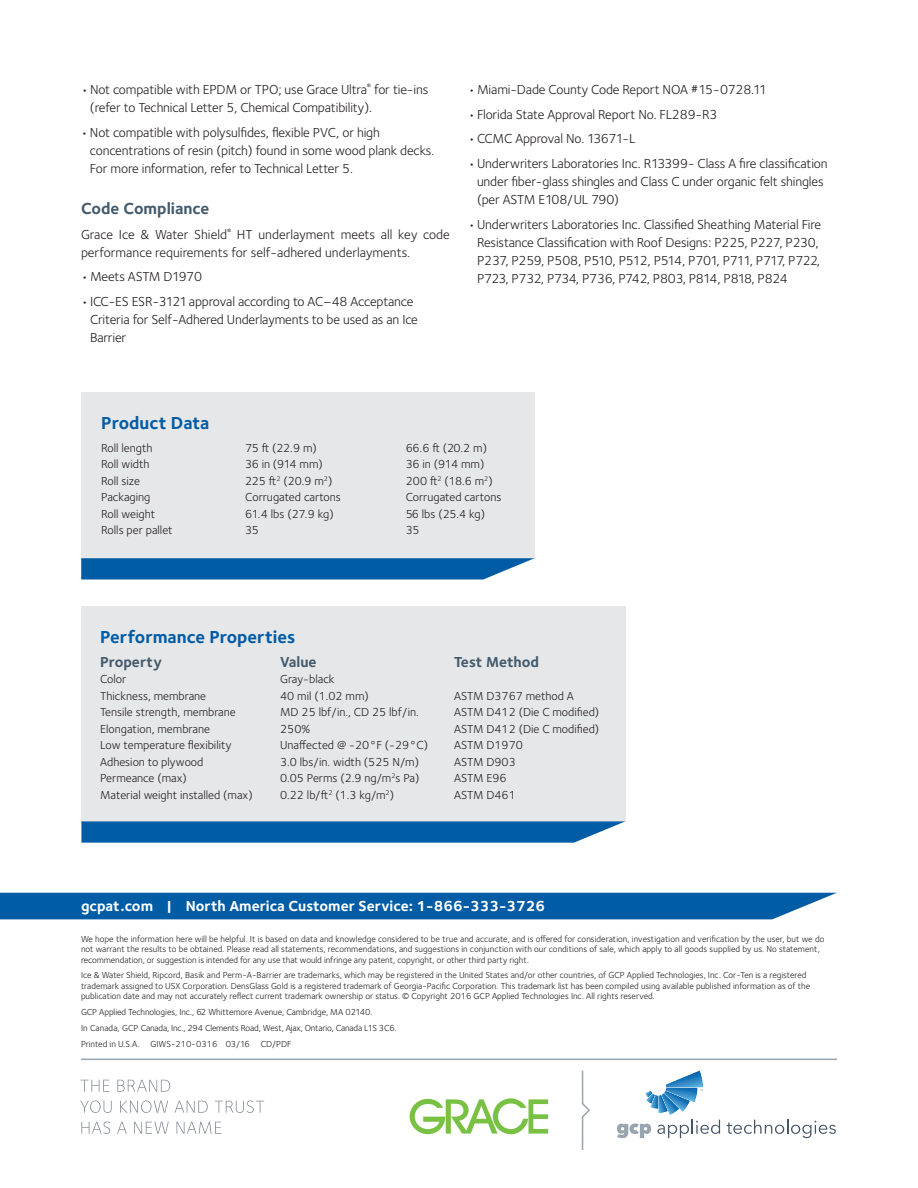
<style>
.page{position:relative;width:918px;height:1188px;background:#fff}
.page>*{position:absolute;margin:0;border:0;box-sizing:border-box;transform-origin:0 0}
.t1{font:700 18px "Foundry Sterling";color:#015ca6}
.t2{font:700 16.5px "Foundry Sterling";color:#435b6d}
.t3{font:700 15px "Foundry Sterling";color:#fff}
.t4{font:700 15px "Foundry Sterling";color:#435b6d}
.t5{font:13.5px/18px "Foundry Sterling";letter-spacing:-.01em;color:#231f20}
.t6{font:12px "Foundry Sterling";color:#231f20}
.t7{font:9px/10.5px "Foundry Sterling";color:#231f20}
</style>
<div class="page">
<div style="left:81px;top:607px;width:544px;height:215px;background:#e6e7e9"></div>
<svg style="left:81px;top:821px;width:544px;height:22px;background:#1468ac"></svg>
<div style="left:81px;top:392px;width:454px;height:166px;background:#e6e7e9"></div>
<svg style="left:81px;top:558px;width:454px;height:21px;background:#1166ab"></svg>
<svg style="left:727px;top:1120px;width:109px;height:18px"></svg>
<svg style="left:617px;top:1070px;width:103px;height:68px"></svg>
<svg style="left:410px;top:1098px;width:138px;height:36px"></svg>
<hr style="left:81px;top:1059px;width:756px;height:1px;background:#98a5ae">
<svg style="left:80px;top:1080px;width:29px;height:12px"></svg>
<svg style="left:117px;top:1080px;width:53px;height:12px"></svg>
<svg style="left:80px;top:1101px;width:32px;height:12px"></svg>
<svg style="left:120px;top:1101px;width:48px;height:12px"></svg>
<svg style="left:175px;top:1101px;width:33px;height:12px"></svg>
<svg style="left:215px;top:1101px;width:49px;height:12px"></svg>
<svg style="left:81px;top:1122px;width:29px;height:12px"></svg>
<svg style="left:117px;top:1122px;width:10px;height:12px"></svg>
<svg style="left:134px;top:1122px;width:35px;height:12px"></svg>
<svg style="left:177px;top:1122px;width:44px;height:12px"></svg>
<svg style="left:581px;top:1070px;width:9px;height:80px"></svg>
<div style="left:0;top:893px;width:836px;height:26px;background:#015ca6"></div>
<h3 class="t5" style="left:90px;top:82px;width:340px;text-indent:-9px">• Not compatible with EPDM or TPO; use Grace Ultra<sup>®</sup> for tie-ins (refer to Technical Letter 5, Chemical Compatibility).</h3>
<h3 class="t5" style="left:90px;top:124px;width:346px;text-indent:-9px">• Not compatible with polysulides, lexible PVC, or high concentrations of resin (pitch) found in some wood plank decks.<br>For more information, refer to Technical Letter 5.</h3>
<h2 class="t2" style="left:81px;top:202px;width:130px">Code Compliance</h2>
<h3 class="t5" style="left:81px;top:226px;width:370px">Grace Ice &amp; Water Shield<sup>®</sup> HT underlayment meets all key code performance requirements for self-adhered underlayments.</h3>
<h3 class="t5" style="left:81px;top:269px;width:123px">• Meets ASTM D1970</h3>
<h3 class="t5" style="left:90px;top:294px;width:329px;text-indent:-9px">• ICC-ES ESR-3121 approval according to AC–48 Acceptance<br>Criteria for Self-Adhered Underlayments to be used as an Ice<br>Barrier</h3>
<h3 class="t5" style="left:468px;top:82px;width:301px">• Miami-Dade County Code Report NOA #15-0728.11</h3>
<h3 class="t5" style="left:468px;top:106px;width:251px">• Florida State Approval Report No. FL289-R3</h3>
<h3 class="t5" style="left:468px;top:131px;width:169px">• CCMC Approval No. 13671-L</h3>
<h3 class="t5" style="left:477px;top:156px;width:352px;text-indent:-9px">• Underwriters Laboratories Inc. R13399- Class A ire classiication under iber-glass shingles and Class C under organic felt shingles (per ASTM E108/UL 790)</h3>
<p class="t5" style="left:477px;top:217px;width:346px;text-indent:-9px">• Underwriters Laboratories Inc. Classiied Sheathing Material Fire Resistance Classiication with Roof Designs: P225, P227, P230, P237, P259, P508, P510, P512, P514, P701, P711, P717, P722, P723, P732, P734, P736, P742, P803, P814, P818, P824</p>
<h1 class="t1" style="left:101px;top:415px;width:110px">Product Data</h1>
<h3 class="t6" style="left:101px;top:443px;width:53px">Roll length</h3>
<h3 class="t6" style="left:245px;top:443px;width:73px">75 t (22.9 m)</h3>
<h3 class="t6" style="left:406px;top:443px;width:83px">66.6 t (20.2 m)</h3>
<h3 class="t6" style="left:101px;top:460px;width:50px">Roll width</h3>
<h3 class="t6" style="left:245px;top:460px;width:79px">36 in (914 mm)</h3>
<h3 class="t6" style="left:406px;top:460px;width:80px">36 in (914 mm)</h3>
<h3 class="t6" style="left:101px;top:476px;width:40px">Roll size</h3>
<h3 class="t6" style="left:245px;top:476px;width:89px">225 t<sup>2</sup> (20.9 m<sup>2</sup>)</h3>
<h3 class="t6" style="left:406px;top:476px;width:88px">200 t<sup>2</sup> (18.6 m<sup>2</sup>)</h3>
<h3 class="t6" style="left:101px;top:493px;width:51px">Packaging</h3>
<h3 class="t6" style="left:245px;top:493px;width:97px">Corrugated cartons</h3>
<h3 class="t6" style="left:406px;top:493px;width:97px">Corrugated cartons</h3>
<h3 class="t6" style="left:101px;top:509px;width:55px">Roll weight</h3>
<h3 class="t6" style="left:245px;top:509px;width:90px">61.4 lbs (27.9 kg)</h3>
<h3 class="t6" style="left:406px;top:509px;width:81px">56 lbs (25 .4 kg)</h3>
<h3 class="t6" style="left:101px;top:526px;width:73px">Rolls per pallet</h3>
<h3 class="t6" style="left:245px;top:526px;width:15px">35</h3>
<h3 class="t6" style="left:406px;top:526px;width:15px">35</h3>
<h1 class="t1" style="left:100px;top:630px;width:197px">Performance Properties</h1>
<h3 class="t4" style="left:100px;top:656px;width:63px">Property</h3>
<h3 class="t4" style="left:280px;top:656px;width:38px">Value</h3>
<h3 class="t4" style="left:454px;top:656px;width:87px">Test Method</h3>
<h3 class="t6" style="left:100px;top:674px;width:28px">Color</h3>
<h3 class="t6" style="left:280px;top:674px;width:56px">Gray-black</h3>
<h3 class="t6" style="left:100px;top:691px;width:108px">Thickness, membrane</h3>
<h3 class="t6" style="left:280px;top:691px;width:90px">40 mil (1.02 mm)</h3>
<h3 class="t6" style="left:454px;top:691px;width:121px">ASTM D3767 method A</h3>
<h3 class="t6" style="left:100px;top:707px;width:137px">Tensile strength, membrane</h3>
<h3 class="t6" style="left:280px;top:707px;width:140px">MD 25 lbf/in., CD 25 lbf/in.</h3>
<h3 class="t6" style="left:454px;top:707px;width:147px">ASTM D412 (Die C modiied)</h3>
<h3 class="t6" style="left:100px;top:724px;width:111px">Elongation, membrane</h3>
<h3 class="t6" style="left:280px;top:724px;width:32px">250%</h3>
<h3 class="t6" style="left:454px;top:724px;width:147px">ASTM D412 (Die C modiied)</h3>
<h3 class="t6" style="left:100px;top:740px;width:133px">Low temperature lexibility</h3>
<h3 class="t6" style="left:280px;top:740px;width:149px">Unafected @ -20°F (-29°C)</h3>
<h3 class="t6" style="left:454px;top:740px;width:70px">ASTM D1970</h3>
<h3 class="t6" style="left:100px;top:757px;width:105px">Adhesion to plywood</h3>
<h3 class="t6" style="left:280px;top:757px;width:140px">3.0 lbs/in. width (525 N/m)</h3>
<h3 class="t6" style="left:454px;top:757px;width:63px">ASTM D903</h3>
<h3 class="t6" style="left:100px;top:773px;width:88px">Permeance (max)</h3>
<h3 class="t6" style="left:280px;top:773px;width:141px">0.05 Perms (2.9 ng/m<sup>2</sup>s Pa)</h3>
<h3 class="t6" style="left:454px;top:773px;width:54px">ASTM E96</h3>
<h3 class="t6" style="left:100px;top:790px;width:154px">Material weight installed (max)</h3>
<h3 class="t6" style="left:280px;top:790px;width:115px">0.22 lb/t<sup>2</sup> (1.3 kg/m<sup>2</sup>)</h3>
<h3 class="t6" style="left:454px;top:790px;width:63px">ASTM D461</h3>
<h3 class="t3" style="left:81px;top:900px;width:466px">gcpat.com | North America Customer Service: 1-866-333-3726</h3>
<p class="t7" style="left:81px;top:934px;width:745px">We hope the information here will be helpful. It is based on data and knowledge considered to be true and accurate, and is ofered for consideration, investigation and veriication by the user, but we do not warrant the results to be obtained. Please read all statements, recommendations, and suggestions in conjunction with our conditions of sale, which apply to all goods supplied by us. No statement, recommendation, or suggestion is intended for any use that would infringe any patent, copyright, or other third party right.</p>
<p class="t7" style="left:81px;top:971px;width:731px">Ice &amp; Water Shield, Ripcord, Basik and Perm-A-Barrier are trademarks, which may be registered in the United States and/or other countries, of GCP Applied Technologies, Inc. Cor-Ten is a registered trademark assigned to USX Corporation. DensGlass Gold is a registered trademark of Georgia-Paciic Corporation. This trademark list has been compiled using available published information as of the publication date and may not accurately relect current trademark ownership or status. © Copyright 2016 GCP Applied Technolo gies Inc. All rights reserved.</p>
<p class="t7" style="left:81px;top:1005px;width:317px;line-height:15.9px">GCP Applied Technologies, Inc., 62 Whittemore Avenue, Cambridge, MA 02140.<br>In Canada, GCP Canada, Inc., 294 Clements Road, West, Ajax, Ontario, Canada L1S 3C6.<br>Printed in U.S.A. GIWS-210-0316 03/16 CD/PDF</p>
</div>
